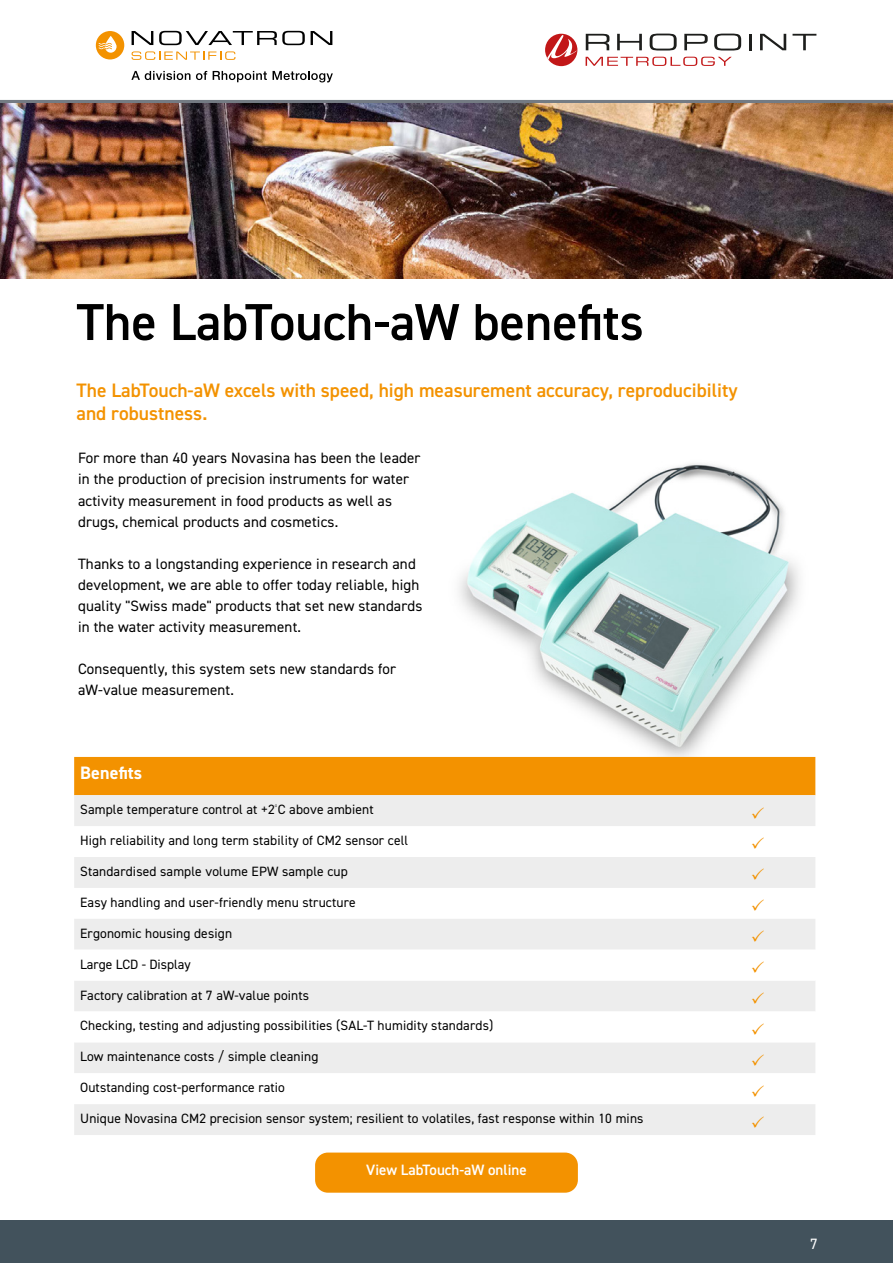
<style>
.page{position:relative;width:893px;height:1263px;background:#fff}
.page>*{position:absolute;margin:0;border:0;box-sizing:border-box;transform-origin:0 0}
.t1{font:600 52.05px "DIN2014";color:#000}
.t2{font:600 19.5px/23.4px "DIN2014";color:#f39200}
.t3{font:700 18px "DIN2014";letter-spacing:.01em;color:#fff}
.t4{font:15px/21px "DIN2014";letter-spacing:.01em;color:#000}
.t5{font:600 15px "DIN2014";color:#fff}
.t6{font:15px "DIN2014";color:#fff}
.t7{font:13.5px "DIN2014";letter-spacing:.01em;color:#000}
</style>
<div class="page">
<svg style="left:0;top:100px;width:893px;height:4px;background:#787577"></svg>
<svg style="left:132px;top:31px;width:21px;height:14px"></svg>
<svg style="left:159px;top:31px;width:146px;height:14px"></svg>
<svg style="left:311px;top:31px;width:21px;height:14px"></svg>
<svg style="left:132px;top:51px;width:103px;height:9px"></svg>
<div style="left:96px;top:31px;width:28px;height:28px;background:#f39200;border-radius:50%"></div>
<svg style="left:99px;top:36px;width:18px;height:17px"></svg>
<svg style="left:131px;top:71px;width:59px;height:9px"></svg>
<svg style="left:196px;top:71px;width:11px;height:9px"></svg>
<svg style="left:213px;top:71px;width:54px;height:11px"></svg>
<svg style="left:273px;top:71px;width:60px;height:11px"></svg>
<svg style="left:586px;top:34px;width:23px;height:16px"></svg>
<svg style="left:617px;top:34px;width:25px;height:16px"></svg>
<svg style="left:650px;top:34px;width:27px;height:17px"></svg>
<svg style="left:684px;top:34px;width:24px;height:16px"></svg>
<svg style="left:714px;top:34px;width:27px;height:17px"></svg>
<hr style="left:749px;top:34px;width:3px;height:16px;background:#1d1e1c">
<svg style="left:760px;top:34px;width:26px;height:16px"></svg>
<svg style="left:792px;top:34px;width:24px;height:16px"></svg>
<div style="left:545px;top:34px;width:32px;height:32px;background:#c21718;border-radius:50%"></div>
<svg style="left:547px;top:35px;width:29px;height:25px"></svg>
<svg style="left:586px;top:57px;width:146px;height:9px"></svg>
<img style="left:438px;top:463px;width:378px;height:315px">
<div style="left:74px;top:757px;width:741px;height:38px;background:#f39200"></div>
<div style="left:74px;top:795px;width:741px;height:31px;background:#ededed"></div>
<svg style="left:74px;top:857px;width:741px;height:278px;fill:#ededed"></svg>
<svg style="left:74px;top:950px;width:741px;height:154px"></svg>
<img style="left:0;top:104px;width:893px;height:175px">
<div style="left:0;top:1220px;width:893px;height:43px;background:#42525c"></div>
<div style="left:315px;top:1152px;width:263px;height:41px;background:#f39200;border-radius:13px"></div>
<svg style="left:752px;top:807px;width:12px;height:11px"></svg>
<svg style="left:752px;top:868px;width:12px;height:12px"></svg>
<svg style="left:752px;top:899px;width:12px;height:12px"></svg>
<svg style="left:752px;top:930px;width:12px;height:12px"></svg>
<svg style="left:752px;top:961px;width:12px;height:12px"></svg>
<svg style="left:752px;top:992px;width:12px;height:11px"></svg>
<svg style="left:752px;top:1023px;width:12px;height:11px"></svg>
<svg style="left:752px;top:1054px;width:12px;height:11px"></svg>
<svg style="left:752px;top:1084px;width:12px;height:12px"></svg>
<svg style="left:752px;top:1115px;width:12px;height:12px"></svg>
<h1 class="t1" style="left:77px;top:298px;width:569px">The LabTouch-aW benefits</h1>
<h2 class="t2" style="left:77px;top:379px;width:663px">The LabTouch-aW excels with speed, high measurement accuracy, reproducibility and robustness.</h2>
<p class="t4" style="left:78px;top:448px;width:344px">For more than 40 years Novasina has been the leader in the production of precision instruments for water activity measurement in food products as well as drugs, chemical products and cosmetics.</p>
<p class="t4" style="left:78px;top:553px;width:346px">Thanks to a longstanding experience in research and development, we are able to offer today reliable, high quality "Swiss made" products that set new standards in the water activity measurement.</p>
<p class="t4" style="left:78px;top:658px;width:320px">Consequently, this system sets new standards for aW-value measurement.</p>
<h3 class="t3" style="left:80px;top:767px;width:64px">Benefits</h3>
<p class="t7" style="left:80px;top:803px;width:295px">Sample temperature control at +2<sup>º</sup>C above ambient</p>
<p class="t7" style="left:80px;top:834px;width:330px">High reliability and long term stability of CM2 sensor cell</p>
<p class="t7" style="left:80px;top:865px;width:269px">Standardised sample volume EPW sample cup</p>
<p class="t7" style="left:80px;top:896px;width:277px">Easy handling and user-friendly menu structure</p>
<p class="t7" style="left:80px;top:927px;width:153px">Ergonomic housing design</p>
<p class="t7" style="left:80px;top:958px;width:112px">Large LCD - Display</p>
<p class="t7" style="left:80px;top:988px;width:230px">Factory calibration at 7 aW-value points</p>
<p class="t7" style="left:80px;top:1019px;width:415px">Checking, testing and adjusting possibilities (SAL-T humidity standards)</p>
<p class="t7" style="left:80px;top:1050px;width:240px">Low maintenance costs / simple cleaning</p>
<p class="t7" style="left:80px;top:1081px;width:206px">Outstanding cost-performance ratio</p>
<p class="t7" style="left:80px;top:1112px;width:565px">Unique Novasina CM2 precision sensor system; resilient to volatiles, fast response within 10 mins</p>
<p class="t5" style="left:366px;top:1163px;width:162px">View LabTouch-aW online</p>
<p class="t6" style="left:810px;top:1236px;width:9px">7</p>
</div>
